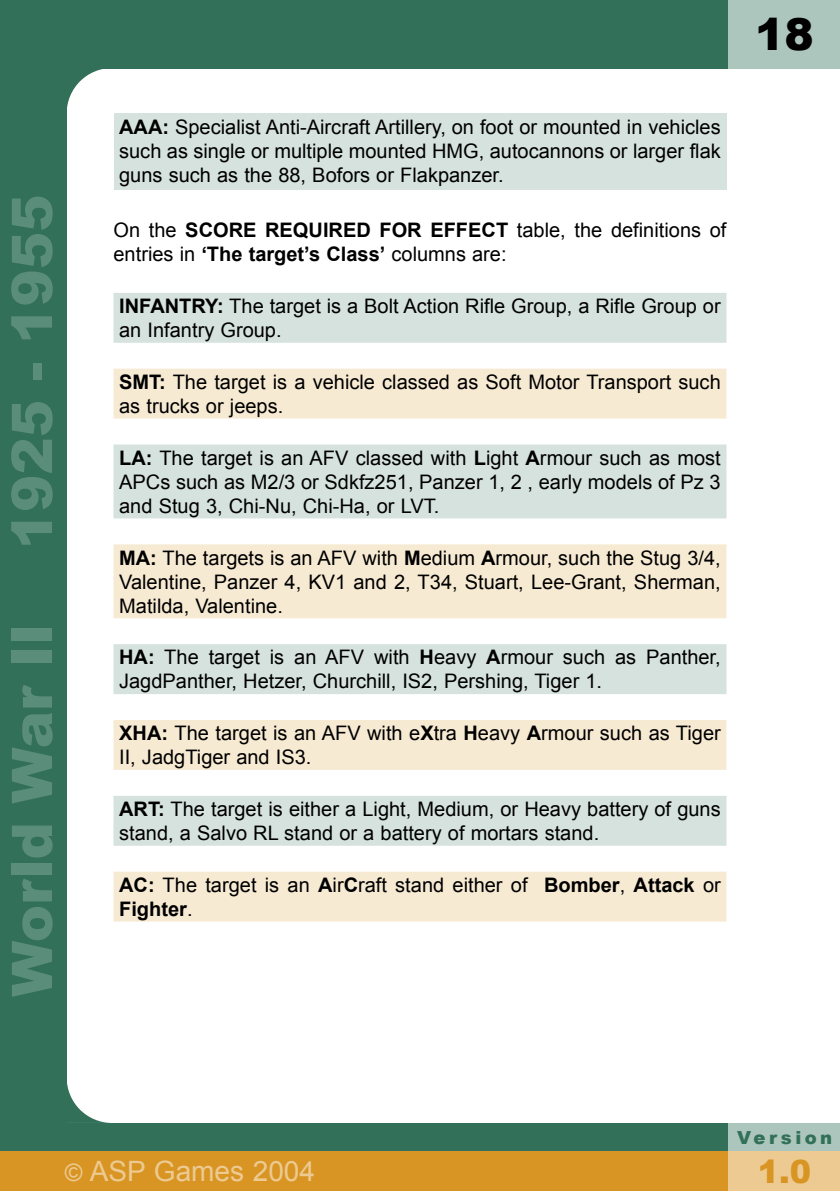
<style>
.page{position:relative;width:840px;height:1191px;background:#fff}
.page>*{position:absolute;margin:0;border:0;box-sizing:border-box;transform-origin:0 0}
.t1{font:900 56px "Arial";color:#5b8d7b}
.t2{font:900 44px "Arial";color:#000}
.t3{font:900 32px "Arial";color:#d89523}
.t4{font:28px "Arial";color:#ecca91}
.t5{font:20px/24px "Arial";color:#000}
.t6{font:900 18px "Arial";letter-spacing:.19em;color:#32705a}
.s1{font-weight:700}
.s2{font-size:24px}
</style>
<div class="page">
<div style="left:0;top:0;width:67px;height:1151px;background:#32705a"></div>
<div style="left:0;top:0;width:727px;height:68px;background:#32705a"></div>
<div style="left:727px;top:0;width:112px;height:68px;background:#adc6bd"></div>
<div style="left:0;top:1123px;width:727px;height:28px;background:#32705a"></div>
<svg style="left:67px;top:68px;width:45px;height:40px"></svg>
<svg style="left:67px;top:1083px;width:43px;height:40px"></svg>
<div style="left:0;top:1151px;width:727px;height:40px;background:#d89523"></div>
<div style="left:727px;top:1123px;width:112px;height:28px;background:#adc6bd"></div>
<div style="left:727px;top:1151px;width:112px;height:40px;background:#ecca91"></div>
<div style="left:113px;top:113px;width:613px;height:77px;background:#d6e2de"></div>
<svg style="left:113px;top:293px;width:613px;height:76px;fill:#d6e2de"></svg>
<svg style="left:113px;top:369px;width:613px;height:552px"></svg>
<h1 class="t1" style="left:1px;top:549px;width:356px;rotate:-90deg">1925 - 1955</h1>
<h1 class="t1" style="left:1px;top:996px;width:374px;rotate:-90deg">World War II</h1>
<p class="t5" style="left:119px;top:115px;width:602px;text-align:justify"><span class="s1">AAA:</span> Specialist Anti-Aircraft Artillery, on foot or mounted in vehicles such as single or multiple mounted HMG, autocannons or larger flak guns such as the 88, Bofors or Flakpanzer.</p>
<p class="t5" style="left:113px;top:218px;width:614px">On the <span class="s1">SCORE REQUIRED FOR EFFECT</span> table, the definitions of entries in <span class="s1">‘The target’s Class’</span> columns are:</p>
<p class="t5" style="left:119px;top:294px;width:602px"><span class="s1">INFANTRY:</span> The target is a Bolt Action Rifle Group, a Rifle Group or an Infantry Group.</p>
<p class="t5" style="left:119px;top:370px;width:602px"><span class="s1">SMT:</span> The target is a vehicle classed as Soft Motor Transport such as trucks or jeeps.</p>
<p class="t5" style="left:119px;top:446px;width:602px;text-align:justify"><span class="s1">LA:</span> The target is an AFV classed with <span class="s1">L</span>ight <span class="s1">A</span>rmour such as most APCs such as M2/3 or Sdkfz251, Panzer 1, 2 , early models of Pz 3 and Stug 3, Chi-Nu, Chi-Ha, or LVT.</p>
<p class="t5" style="left:119px;top:545px;width:602px;text-align:justify"><span class="s1">MA:</span> The targets is an AFV with <span class="s1">M</span>edium <span class="s1">A</span>rmour, such the Stug 3/4, Valentine, Panzer 4, KV1 and 2, T34, Stuart, Lee-Grant, Sherman, Matilda, Valentine.</p>
<p class="t5" style="left:119px;top:645px;width:602px"><span class="s1">HA:</span> The target is an AFV with <span class="s1">H</span>eavy <span class="s1">A</span>rmour such as Panther,<br>JagdPanther, Hetzer, Churchill, IS2, Pershing, Tiger 1.</p>
<p class="t5" style="left:119px;top:721px;width:602px"><span class="s1">XHA:</span> The target is an AFV with e<span class="s1">X</span>tra <span class="s1">H</span>eavy <span class="s1">A</span>rmour such as Tiger<br>II, JadgTiger and IS3.</p>
<p class="t5" style="left:119px;top:797px;width:602px"><span class="s1">ART:</span> The target is either a Light, Medium, or Heavy battery of guns stand, a Salvo RL stand or a battery of mortars stand.</p>
<p class="t5" style="left:119px;top:873px;width:602px"><span class="s1">AC:</span> The target is an <span class="s1">A</span>ir<span class="s1">C</span>raft stand either of <span class="s1">Bomber</span>, <span class="s1">Attack</span> or<br><span class="s1">Fighter</span>.</p>
<h2 class="t2" style="left:754px;top:10px;width:60px">18</h2>
<h3 class="t4" style="left:65px;top:1155px;width:252px"><span class="s2">©</span> ASP Games 2004</h3>
<p class="t6" style="left:736px;top:1127px;width:97px">Version</p>
<h3 class="t3" style="left:757px;top:1153px;width:55px">1.0</h3>
</div>
